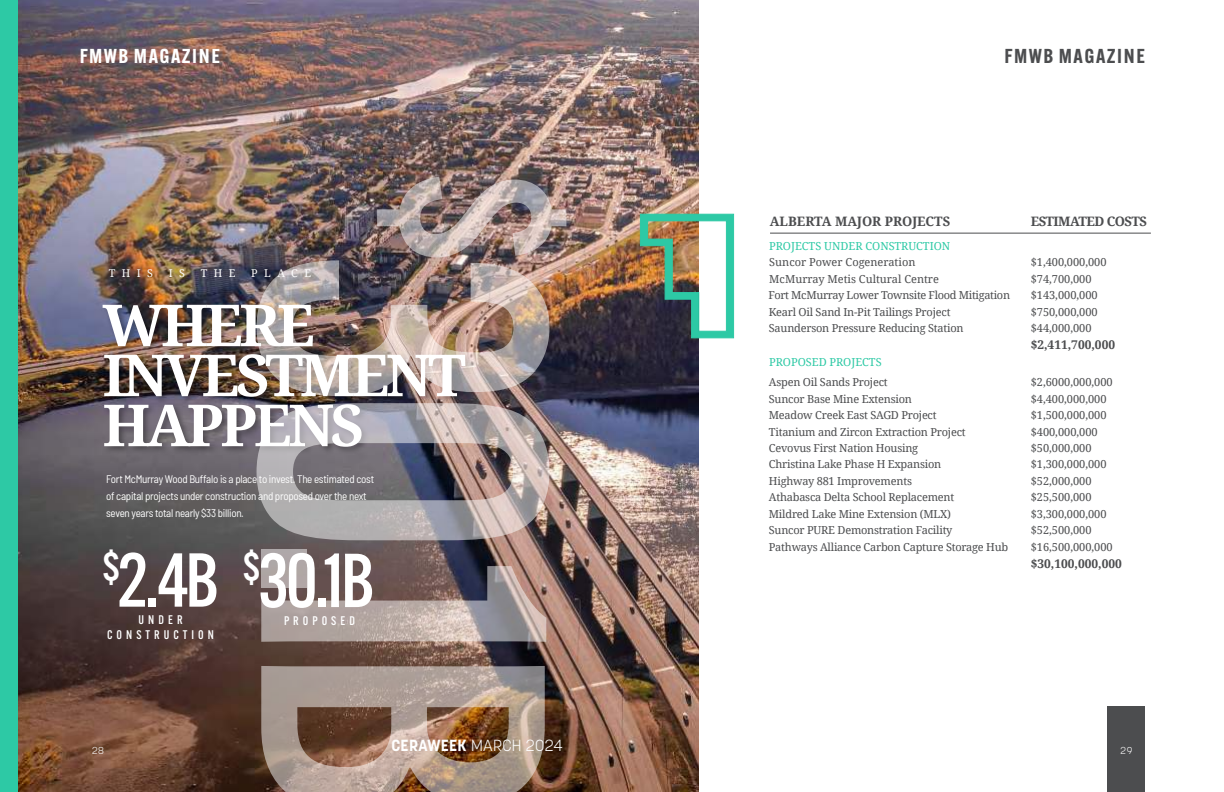
<style>
.page{position:relative;width:1224px;height:792px;background:#fff}
.page>*{position:absolute;margin:0;border:0;box-sizing:border-box;transform-origin:0 0}
.t1{font:500 396.5px "Alternate Gothic ATF";color:#fff}
.t2{font:500 231.1px "Alternate Gothic ATF";color:#fff}
.t3{font:500 74.6px "Alternate Gothic ATF";color:#fff}
.t4{font:700 58px/50px "Droid Serif";letter-spacing:-.06em;color:#fff}
.t5{font:600 19.7px "Alternate Gothic ATF";letter-spacing:.07em;color:#fff;scale:1.06 1}
.t6{font:600 19.7px "Alternate Gothic ATF";letter-spacing:.07em;color:#4c4d4f;scale:1.06 1}
.t7{font:300 16px "Korolev";letter-spacing:.02em;color:#fff}
.t8{font:700 13px "Droid Serif";color:#4c4d4f}
.t9{font:700 13px "Droid Serif";letter-spacing:-.04em;color:#4c4d4f}
.t10{font:500 12.2px/14.3px "Alternate Gothic ATF";letter-spacing:.33em;color:#fff;text-align:center}
.t11{font:700 12px "Droid Serif";color:#4c4d4f}
.t12{font:11px "Droid Serif";letter-spacing:-.02em;color:#4c4d4f}
.t13{font:11px "Droid Serif";color:#4c4d4f}
.t14{font:semi-condensed 11px/17px "Barlow";letter-spacing:-.025em;color:#fff}
.t15{font:11px "Droid Serif";color:#2dc9a5}
.t16{font:10.8px "Droid Serif";letter-spacing:.6em;color:#fff}
.t17{font:300 10px "Korolev";color:#fff}
.s1{font-weight:700}
</style>
<div class="page">
<img style="left:18px;top:0;width:680px;height:792px">
<div style="left:100px;top:302px;width:374px;height:153px;background:#000;opacity:.37"></div>
<img style="left:640px;top:214px;width:94px;height:124px">
<hr style="left:770px;top:233px;width:381px;height:1px;background:#4c4d4f">
<div style="left:1108px;top:707px;width:37px;height:85px;background:#4c4d4f"></div>
<div style="left:0;top:0;width:18px;height:792px;background:#2dc9a5"></div>
<h3 class="t5" style="left:80px;top:48px;width:134px">FMWB MAGAZINE</h3>
<h3 class="t6" style="left:1005px;top:48px;width:134px">FMWB MAGAZINE</h3>
<h2 class="t2" style="left:608px;top:171px;width:94px;rotate:90deg">$</h2>
<p class="t8" style="left:770px;top:216px;width:182px">ALBERTA MAJOR PROJECTS</p>
<p class="t9" style="left:1031px;top:216px;width:118px">ESTIMATED COSTS</p>
<p class="t15" style="left:769px;top:241px;width:183px">PROJECTS UNDER CONSTRUCTION</p>
<p class="t13" style="left:769px;top:258px;width:148px">Suncor Power Cogeneration</p>
<p class="t13" style="left:1031px;top:258px;width:77px">$1,400,000,000</p>
<p class="t13" style="left:769px;top:274px;width:171px">McMurray Metis Cultural Centre</p>
<p class="t12" style="left:1031px;top:274px;width:62px">$74,700,000</p>
<p class="t12" style="left:769px;top:291px;width:243px">Fort McMurray Lower Townsite Flood Mitigation</p>
<p class="t13" style="left:1031px;top:291px;width:68px">$143,000,000</p>
<p class="t12" style="left:769px;top:307px;width:183px">Kearl Oil Sand In-Pit Tailings Project</p>
<p class="t13" style="left:1031px;top:307px;width:68px">$750,000,000</p>
<p class="t12" style="left:769px;top:324px;width:196px">Saunderson Pressure Reducing Station</p>
<p class="t12" style="left:1031px;top:324px;width:62px">$44,000,000</p>
<p class="t11" style="left:1031px;top:340px;width:86px">$2,411,700,000</p>
<p class="t15" style="left:769px;top:357px;width:114px">PROPOSED PROJECTS</p>
<p class="t12" style="left:769px;top:378px;width:120px">Aspen Oil Sands Project</p>
<p class="t13" style="left:1031px;top:378px;width:84px">$2,6000,000,000</p>
<p class="t12" style="left:769px;top:394px;width:145px">Suncor Base Mine Extension</p>
<p class="t13" style="left:1031px;top:394px;width:77px">$4,400,000,000</p>
<p class="t12" style="left:769px;top:411px;width:169px">Meadow Creek East SAGD Project</p>
<p class="t13" style="left:1031px;top:411px;width:77px">$1,500,000,000</p>
<p class="t12" style="left:769px;top:427px;width:198px">Titanium and Zircon Extraction Project</p>
<p class="t13" style="left:1031px;top:427px;width:68px">$400,000,000</p>
<p class="t12" style="left:769px;top:444px;width:151px">Cevovus First Nation Housing</p>
<p class="t12" style="left:1031px;top:444px;width:62px">$50,000,000</p>
<p class="t12" style="left:769px;top:460px;width:174px">Christina Lake Phase H Expansion</p>
<p class="t13" style="left:1031px;top:460px;width:77px">$1,300,000,000</p>
<p class="t12" style="left:769px;top:476px;width:145px">Highway 881 Improvements</p>
<p class="t12" style="left:1031px;top:476px;width:62px">$52,000,000</p>
<p class="t12" style="left:769px;top:493px;width:187px">Athabasca Delta School Replacement</p>
<p class="t12" style="left:1031px;top:493px;width:62px">$25,500,000</p>
<p class="t12" style="left:769px;top:509px;width:184px">Mildred Lake Mine Extension (MLX)</p>
<p class="t13" style="left:1031px;top:509px;width:77px">$3,300,000,000</p>
<p class="t12" style="left:769px;top:526px;width:185px">Suncor PURE Demonstration Facility</p>
<p class="t12" style="left:1031px;top:526px;width:62px">$52,500,000</p>
<p class="t12" style="left:769px;top:542px;width:241px">Pathways Alliance Carbon Capture Storage Hub</p>
<p class="t13" style="left:1031px;top:542px;width:84px">$16,500,000,000</p>
<p class="t11" style="left:1031px;top:559px;width:93px">$30,100,000,000</p>
<h1 class="t1" style="left:630px;top:248px;width:575px;rotate:90deg">30.1B</h1>
<p class="t16" style="left:109px;top:269px;width:46px">THIS</p>
<p class="t16" style="left:169px;top:269px;width:18px">I S</p>
<p class="t16" style="left:201px;top:269px;width:36px">THE</p>
<p class="t16" style="left:251px;top:269px;width:61px">PLACE</p>
<h3 class="t4" style="left:103px;top:306px;width:365px">WHERE<br>INVESTMENT<br>HAPPENS</h3>
<p class="t14" style="left:106px;top:471px;width:269px">Fort McMurray Wood Buffalo is a place to invest. The estimated cost of capital projects under construction and proposed over the next seven years total nearly $33 billion.</p>
<h3 class="t3" style="left:102px;top:542px;width:273px"><sup>$</sup>2.4B <sup>$</sup>30.1B</h3>
<p class="t10" style="left:107px;top:613px;width:108px">UNDER<br>CONSTRUCTION</p>
<p class="t10" style="left:284px;top:613px;width:72px">PROPOSED</p>
<h3 class="t7" style="left:391px;top:736px;width:173px"><span class="s1">CERAWEEK</span> MARCH 2024</h3>
<p class="t17" style="left:1121px;top:744px;width:13px">29</p>
<p class="t17" style="left:92px;top:744px;width:13px">28</p>
</div>
